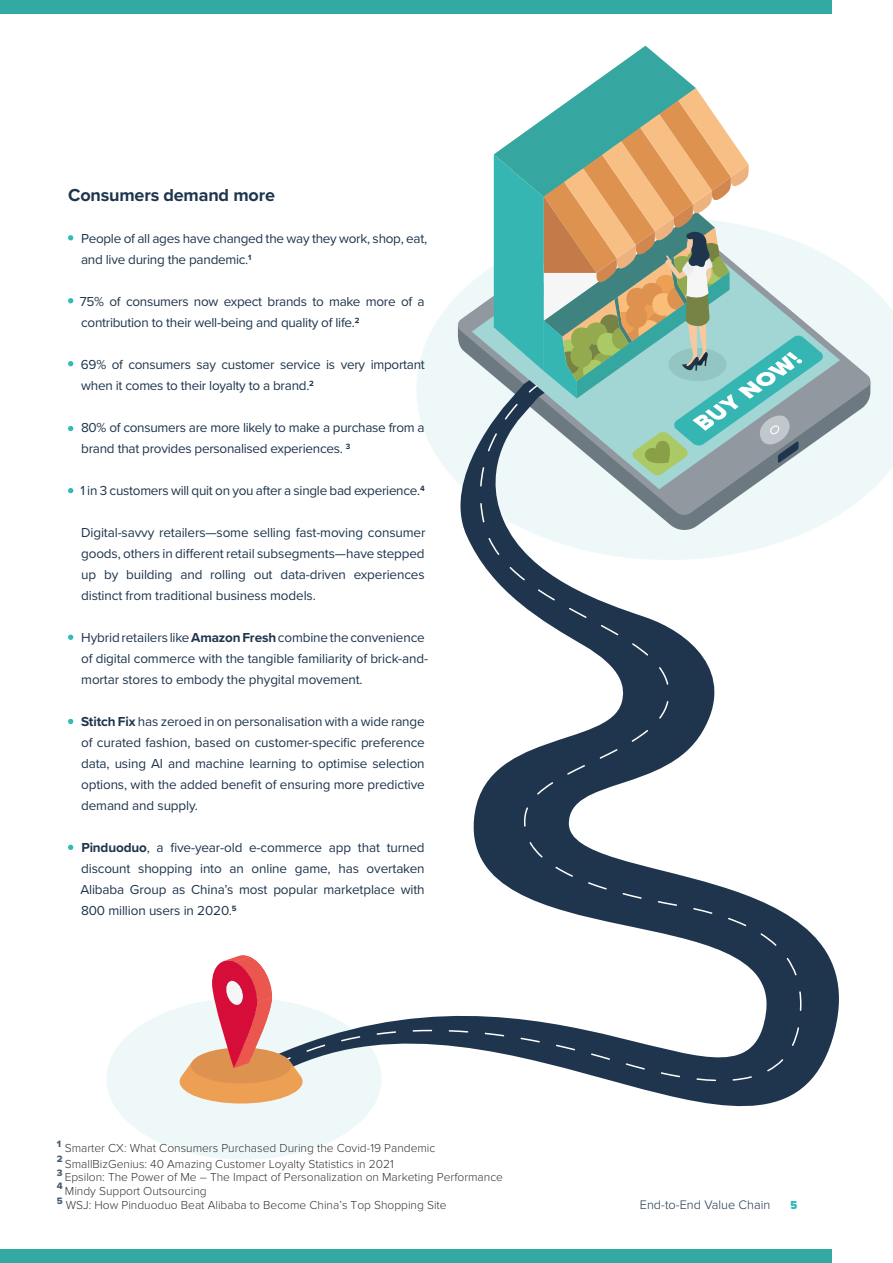
<style>
.page{position:relative;width:893px;height:1263px;background:#fff}
.page>*{position:absolute;margin:0;border:0;box-sizing:border-box;transform-origin:0 0}
.t1{font:700 18px "Proxima Nova";letter-spacing:-.01em;color:#1e354d}
.t2{font:13.5px/21px "Proxima Nova";letter-spacing:-.02em;color:#1e354d}
.t3{font:300 12.75px "Proxima Nova";color:#1e354d}
.t4{font:300 12px "Proxima Nova";color:#000}
.t5{font:900 12px "Proxima Nova Cond";color:#2ebcb7}
.t6{font:9.6px "Proxima Nova Extrabld";color:#1e354d}
.s1{font-weight:700}
</style>
<div class="page">
<div style="left:0;top:0;width:831px;height:14px;background:#32a9a3"></div>
<div style="left:0;top:1249px;width:831px;height:14px;background:#32a9a3"></div>
<svg style="left:417px;top:217px;width:476px;height:266px"></svg>
<svg style="left:457px;top:292px;width:414px;height:88px;fill:#eff8f8"></svg>
<svg style="left:472px;top:261px;width:368px;height:119px;fill:#eff8f8"></svg>
<svg style="left:417px;top:380px;width:461px;height:727px"></svg>
<svg style="left:494px;top:46px;width:330px;height:430px"></svg>
<svg style="left:382px;top:404px;width:419px;height:677px"></svg>
<svg style="left:107px;top:955px;width:275px;height:204px"></svg>
<svg style="left:68px;top:235px;width:5px;height:5px"></svg>
<svg style="left:68px;top:298px;width:5px;height:5px"></svg>
<svg style="left:68px;top:361px;width:5px;height:5px"></svg>
<svg style="left:68px;top:426px;width:5px;height:5px"></svg>
<svg style="left:68px;top:488px;width:5px;height:5px"></svg>
<svg style="left:68px;top:719px;width:5px;height:5px"></svg>
<svg style="left:68px;top:635px;width:5px;height:5px"></svg>
<svg style="left:68px;top:845px;width:5px;height:5px"></svg>
<h1 class="t1" style="left:68px;top:187px;width:208px">Consumers demand more</h1>
<p class="t2" style="left:81px;top:229px;width:347px">People of all ages have changed the way they work, shop, eat, and live during the pandemic.<sup>1</sup></p>
<p class="t2" style="left:80px;top:292px;width:346px">75% of consumers now expect brands to make more of a contribution to their well-being and quality of life.<sup>2</sup></p>
<p class="t2" style="left:81px;top:355px;width:345px">69% of consumers say customer service is very important when it comes to their loyalty to a brand.<sup>2</sup></p>
<p class="t2" style="left:81px;top:418px;width:345px">80% of consumers are more likely to make a purchase from a brand that provides personalised experiences. <sup>3</sup></p>
<p class="t2" style="left:80px;top:481px;width:346px">1 in 3 customers will quit on you after a single bad experience.<sup>4</sup></p>
<p class="t2" style="left:81px;top:523px;width:346px;text-align:justify">Digital-savvy retailers—some selling fast-moving consumer goods, others in different retail subsegments—have stepped up by building and rolling out data-driven experiences distinct from traditional business models.</p>
<p class="t2" style="left:81px;top:628px;width:348px">Hybrid retailers like <span class="s1">Amazon Fresh</span> combine the convenience of digital commerce with the tangible familiarity of brick-and&shy;mortar stores to embody the phygital movement.</p>
<p class="t2" style="left:81px;top:712px;width:345px;text-align:justify"><span class="s1">Stitch Fix</span> has zeroed in on personalisation with a wide range of curated fashion, based on customer-specific preference data, using AI and machine learning to optimise selection options, with the added benefit of ensuring more predictive demand and supply.</p>
<p class="t2" style="left:80px;top:838px;width:346px;text-align:justify"><span class="s1">Pinduoduo</span>, a five-year-old e-commerce app that turned discount shopping into an online game, has overtaken Alibaba Group as China’s most popular marketplace with 800 million users in 2020.<sup>5</sup></p>
<p class="t4" style="left:57px;top:1143px;width:380px"><sup>1</sup> Smarter CX: What Consumers Purchased During the Covid-19 Pandemic</p>
<p class="t6" style="left:57px;top:1155px;width:7px">2</p>
<p class="t4" style="left:65px;top:1159px;width:330px">SmallBizGenius: 40 Amazing Customer Loyalty Statistics in 2021</p>
<p class="t6" style="left:57px;top:1168px;width:7px">3</p>
<p class="t4" style="left:65px;top:1172px;width:440px">Epsilon: The Power of Me – The Impact of Personalization on Marketing Performance</p>
<p class="t6" style="left:57px;top:1182px;width:7px">4</p>
<p class="t4" style="left:65px;top:1186px;width:143px">Mindy Support Outsourcing</p>
<p class="t6" style="left:57px;top:1196px;width:7px">5</p>
<p class="t4" style="left:66px;top:1200px;width:382px">WSJ: How Pinduoduo Beat Alibaba to Become China’s Top Shopping Site</p>
<p class="t3" style="left:640px;top:1200px;width:132px">End-to-End Value Chain</p>
<p class="t5" style="left:790px;top:1200px;width:8px">5</p>
</div>
